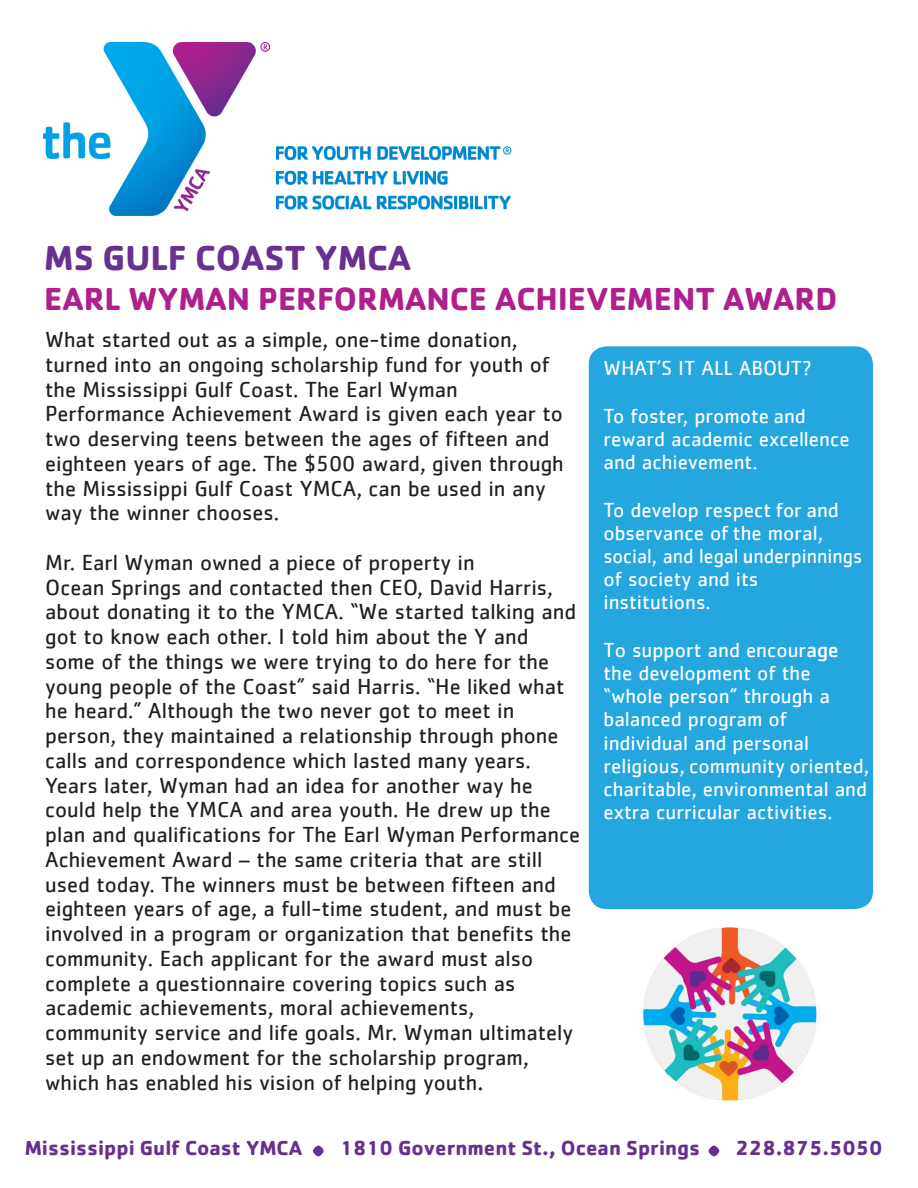
<style>
.page{position:relative;width:918px;height:1188px;background:#fff}
.page>*{position:absolute;margin:0;border:0;box-sizing:border-box;transform-origin:0 0}
.t1{font:700 54px "Cachet Std";color:#663090}
.t2{font:700 36px "Cachet Std";color:#683091}
.t3{font:700 33px "Cachet Std";color:#af1f8d}
.t4{font:22.5px/24.8px "Cachet";color:#231f20}
.t5{font:21px/23.1px "Cachet";color:#fff}
.t6{font:700 21px "Cachet Std";color:#663090}
.s1{font-family:"Cachet Pro"}
</style>
<div class="page">
<img style="left:43px;top:43px;width:227px;height:173px">
<img style="left:277px;top:146px;width:235px;height:63px">
<img style="left:641px;top:925px;width:178px;height:178px">
<div style="left:589px;top:346px;width:284px;height:563px;background:#24a6df;border-radius:18px"></div>
<p class="t2" style="left:44px;top:235px;width:368px">MS GULF COAST YMCA</p>
<p class="t3" style="left:44px;top:278px;width:795px">EARL WYMAN PERFORMANCE ACHIEVEMENT AWARD</p>
<p class="t4" style="left:45px;top:327px;width:520px">What started out as a simple, one-time donation, turned into an ongoing scholarship fund for youth of the Mississippi Gulf Coast. The Earl Wyman Performance Achievement Award is given each year to two deserving teens between the ages of fifteen and eighteen years of age. The $500 award, given through the Mississippi Gulf Coast YMCA, can be used in any way the winner chooses.</p>
<p class="t4" style="left:45px;top:550px;width:536px">Mr. Earl Wyman owned a piece of property in<br>Ocean Springs and contacted then CEO, David Harris, about donating it to the YMCA. “We started talking and got to know each other. I told him about the Y and some of the things we were trying to do here for the young people of the Coast” said Harris. “He liked what he heard.” Although the two never got to meet in person, they maintained a relationship through phone calls and correspondence which lasted many years.<br>Years later, Wyman had an idea for another way he could help the YMCA and area youth. He drew up the plan and qualifications for The Earl Wyman Performance Achievement Award – the same criteria that are still used today. The winners must be between fifteen and eighteen years of age, a full-time student, and must be involved in a program or organization that benefits the community. Each applicant for the award must also complete a questionnaire covering topics such as academic achievements, moral achievements, community service and life goals. Mr. Wyman ultimately set up an endowment for the scholarship program, which has enabled his vision of helping youth<span class="s1">.</span></p>
<p class="t5" style="left:603px;top:356px;width:210px">WHAT’S IT ALL ABOUT?</p>
<p class="t5" style="left:603px;top:404px;width:248px">To foster, promote and reward academic excellence and achievement.</p>
<p class="t5" style="left:603px;top:498px;width:260px">To develop respect for and observance of the moral, social, and legal <span class="s1">u</span>nderpinnings of society and its institutions.</p>
<p class="t5" style="left:603px;top:638px;width:267px">To support and encour<span class="s1">age </span>the development of the “whole person” through a balanced program of individual and personal religious, community oriented, charitable, environmental and extra curricular activities.</p>
<p class="t6" style="left:25px;top:1135px;width:279px">Mississippi Gulf Coast YMCA</p>
<p class="t1" style="left:310px;top:1102px;width:19px">.</p>
<p class="t6" style="left:340px;top:1135px;width:362px">1810 Government St., Ocean Springs</p>
<p class="t1" style="left:705px;top:1102px;width:19px">.</p>
<p class="t6" style="left:736px;top:1135px;width:148px">228.875.5050</p>
</div>
